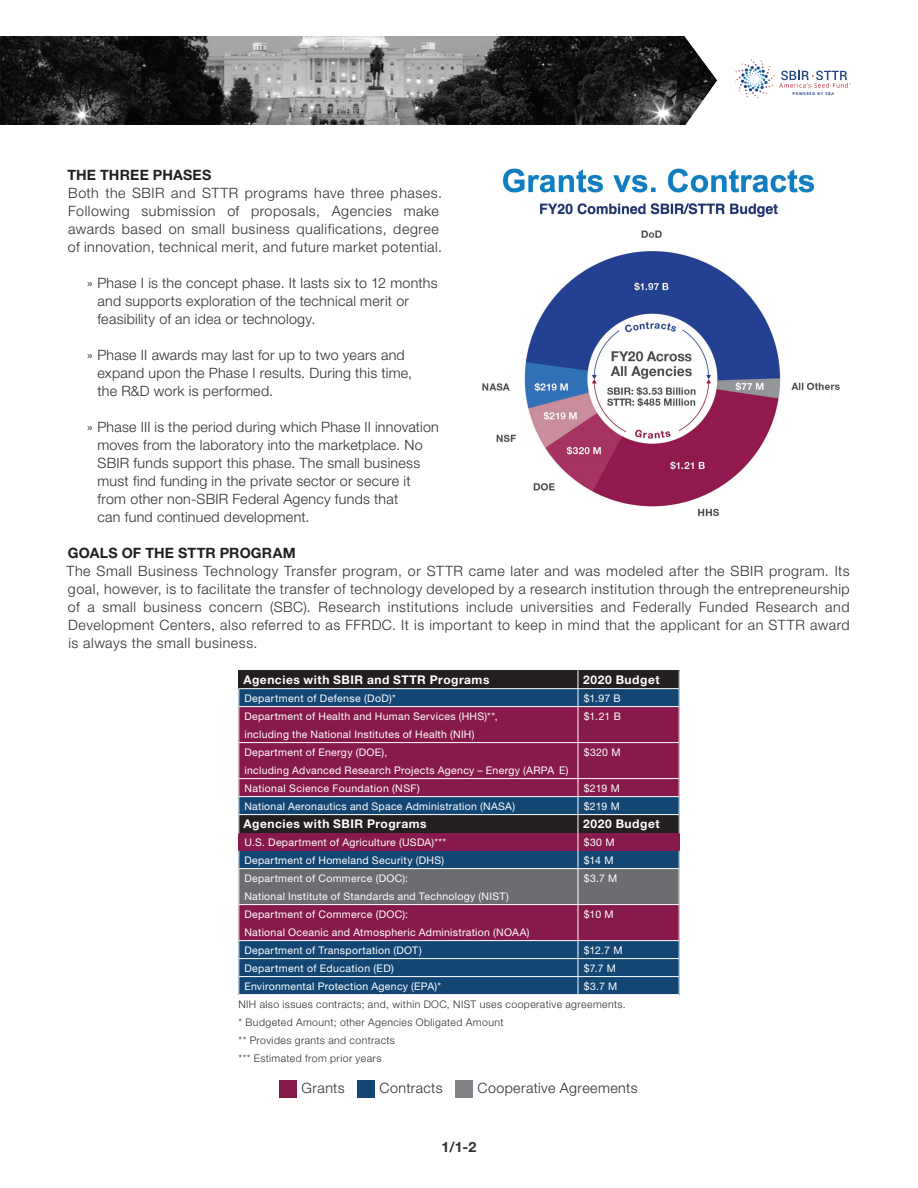
<style>
.page{position:relative;width:918px;height:1188px;background:#fff}
.page>*{position:absolute;margin:0;border:0;box-sizing:border-box;transform-origin:0 0}
.t1{font:300 14.25px/18px "Helvetica Neue LT Std";letter-spacing:.02em;color:#312f30}
.t2{font:300 14.25px/18px "Helvetica Neue LT Std";letter-spacing:.04em;color:#312f30}
.t3{font:700 14.25px "Helvetica Neue LT Std";letter-spacing:.015em;color:#231f20}
.t4{font:700 14.25px "Helvetica Neue LT Std";color:#312f30}
.t5{font:700 12px "Helvetica Neue LT Std";letter-spacing:.045em;color:#fff}
.t6{font:10.5px/18px "Helvetica Neue LT Std";letter-spacing:.03em;color:#fff}
.t7{font:300 10.5px/18px "Helvetica Neue LT Std";letter-spacing:.04em;color:#312f30}
.t8{font:700 3.75px "Open Sans";letter-spacing:.175em;color:#254883}
</style>
<div class="page">
<svg style="left:735px;top:60px;width:116px;height:38px"></svg>
<div style="left:456px;top:1080px;width:17px;height:18px;background:#808285"></div>
<div style="left:358px;top:1080px;width:17px;height:18px;background:#134673"></div>
<div style="left:280px;top:1080px;width:17px;height:18px;background:#87194c"></div>
<div style="left:239px;top:670px;width:339px;height:19px;background:#231f20"></div>
<div style="left:578px;top:670px;width:101px;height:19px;background:#231f20"></div>
<div style="left:239px;top:815px;width:339px;height:18px;background:#231f20"></div>
<div style="left:578px;top:815px;width:101px;height:18px;background:#231f20"></div>
<div style="left:239px;top:689px;width:339px;height:18px;background:#134673"></div>
<div style="left:578px;top:689px;width:101px;height:18px;background:#134673"></div>
<div style="left:239px;top:797px;width:339px;height:18px;background:#134673"></div>
<div style="left:578px;top:797px;width:101px;height:18px;background:#134673"></div>
<div style="left:239px;top:851px;width:339px;height:18px;background:#134673"></div>
<div style="left:578px;top:851px;width:101px;height:18px;background:#134673"></div>
<div style="left:239px;top:941px;width:339px;height:18px;background:#134673"></div>
<div style="left:578px;top:941px;width:101px;height:18px;background:#134673"></div>
<div style="left:239px;top:959px;width:339px;height:18px;background:#134673"></div>
<div style="left:578px;top:959px;width:101px;height:18px;background:#134673"></div>
<div style="left:239px;top:977px;width:339px;height:18px;background:#134673"></div>
<div style="left:578px;top:977px;width:101px;height:18px;background:#134673"></div>
<div style="left:239px;top:707px;width:339px;height:36px;background:#87194c"></div>
<div style="left:578px;top:707px;width:101px;height:36px;background:#87194c"></div>
<div style="left:239px;top:743px;width:339px;height:36px;background:#87194c"></div>
<div style="left:578px;top:743px;width:101px;height:36px;background:#87194c"></div>
<div style="left:239px;top:779px;width:339px;height:18px;background:#87194c"></div>
<div style="left:578px;top:779px;width:101px;height:18px;background:#87194c"></div>
<div style="left:239px;top:905px;width:339px;height:36px;background:#87194c"></div>
<div style="left:578px;top:905px;width:101px;height:36px;background:#87194c"></div>
<div style="left:239px;top:833px;width:339px;height:18px;background:#87194c"></div>
<div style="left:578px;top:833px;width:101px;height:18px;background:#87194c"></div>
<div style="left:239px;top:869px;width:339px;height:36px;background:#6c6d70"></div>
<div style="left:578px;top:869px;width:101px;height:36px;background:#6c6d70"></div>
<svg style="left:239px;top:689px;width:1px;height:17px"></svg>
<hr style="left:239px;top:706px;width:339px;height:1px;background:#fff">
<hr style="left:239px;top:707px;width:1px;height:35px;background:#fff">
<hr style="left:578px;top:706px;width:101px;height:1px;background:#fff">
<hr style="left:578px;top:707px;width:1px;height:35px;background:#fff">
<hr style="left:239px;top:742px;width:339px;height:1px;background:#fff">
<hr style="left:239px;top:743px;width:1px;height:35px;background:#fff">
<hr style="left:578px;top:742px;width:101px;height:1px;background:#fff">
<hr style="left:578px;top:743px;width:1px;height:35px;background:#fff">
<hr style="left:239px;top:778px;width:339px;height:1px;background:#fff">
<hr style="left:578px;top:778px;width:101px;height:1px;background:#fff">
<hr style="left:239px;top:796px;width:339px;height:1px;background:#fff">
<hr style="left:578px;top:796px;width:101px;height:1px;background:#fff">
<hr style="left:239px;top:814px;width:339px;height:1px;background:#fff">
<svg style="left:239px;top:779px;width:1px;height:54px"></svg>
<hr style="left:578px;top:814px;width:101px;height:1px;background:#fff">
<svg style="left:679px;top:779px;width:1px;height:54px"></svg>
<svg style="left:239px;top:851px;width:1px;height:17px"></svg>
<svg style="left:578px;top:779px;width:1px;height:89px"></svg>
<svg style="left:679px;top:851px;width:1px;height:17px"></svg>
<hr style="left:239px;top:868px;width:339px;height:1px;background:#fff">
<hr style="left:239px;top:869px;width:1px;height:35px;background:#fff">
<hr style="left:578px;top:868px;width:101px;height:1px;background:#fff">
<hr style="left:578px;top:869px;width:1px;height:35px;background:#fff">
<hr style="left:239px;top:904px;width:339px;height:1px;background:#fff">
<hr style="left:239px;top:905px;width:1px;height:35px;background:#fff">
<hr style="left:578px;top:904px;width:101px;height:1px;background:#fff">
<hr style="left:578px;top:905px;width:1px;height:35px;background:#fff">
<hr style="left:239px;top:940px;width:339px;height:1px;background:#fff">
<hr style="left:578px;top:940px;width:101px;height:1px;background:#fff">
<hr style="left:239px;top:958px;width:339px;height:1px;background:#fff">
<hr style="left:578px;top:958px;width:101px;height:1px;background:#fff">
<hr style="left:239px;top:976px;width:339px;height:1px;background:#fff">
<svg style="left:239px;top:941px;width:1px;height:53px"></svg>
<hr style="left:578px;top:976px;width:101px;height:1px;background:#fff">
<svg style="left:578px;top:941px;width:1px;height:53px"></svg>
<svg style="left:679px;top:941px;width:1px;height:53px"></svg>
<hr style="left:239px;top:994px;width:339px;height:1px;background:#fff">
<hr style="left:578px;top:994px;width:101px;height:1px;background:#fff">
<svg style="left:578px;top:670px;width:1px;height:36px"></svg>
<svg style="left:679px;top:670px;width:1px;height:36px"></svg>
<hr style="left:239px;top:688px;width:339px;height:1px;background:#fff">
<hr style="left:578px;top:688px;width:101px;height:1px;background:#fff">
<img style="left:0;top:36px;width:718px;height:89px">
<img style="left:482px;top:168px;width:358px;height:349px">
<p class="t8" style="left:792px;top:91px;width:43px">POWERED BY SBA</p>
<p class="t3" style="left:67px;top:166px;width:145px">THE THREE PHASES</p>
<p class="t2" style="left:68px;top:184px;width:376px">Both the SBIR and STTR programs have three phases.<br>Following submission of proposals, Agencies make awards based on small business qualifications, degree of innovation, technical merit, and future market potential.</p>
<p class="t1" style="left:97px;top:274px;width:342px;text-indent:-11px">» Phase I is the concept phase. It lasts six to 12 months and supports exploration of the technical merit or feasibility of an idea or technology.</p>
<p class="t1" style="left:97px;top:346px;width:316px;text-indent:-11px">» Phase II awards may last for up to two years and expand upon the Phase I results. During this time, the R&amp;D work is performed.</p>
<p class="t1" style="left:97px;top:418px;width:343px;text-indent:-11px">» Phase III is the period during which Phase II innovation moves from the laboratory into the marketplace. No SBIR funds support this phase. The small business must find funding in the private sector or secure it from other non-SBIR Federal Agency funds that<br>can fund continued development.</p>
<p class="t3" style="left:68px;top:544px;width:229px">GOALS OF THE STTR PROGRAM</p>
<p class="t1" style="left:66px;top:562px;width:785px;text-align:justify">The Small Business Technology Transfer program, or STTR came later and was modeled after the SBIR program. Its goal, however, is to facilitate the transfer of technology developed by a research institution through the entrepreneurship of a small business concern (SBC). Research institutions include universities and Federally Funded Research and Development Centers, also referred to as FFRDC. It is important to keep in mind that the applicant for an STTR award is always the small business.</p>
<p class="t5" style="left:244px;top:672px;width:247px">Agencies with SBIR and STTR Programs</p>
<p class="t5" style="left:583px;top:672px;width:78px">2020 Budget</p>
<p class="t6" style="left:244px;top:689px;width:153px">Department of Defense (DoD)*</p>
<p class="t6" style="left:584px;top:689px;width:39px">$1.97 B</p>
<p class="t6" style="left:244px;top:707px;width:255px">Department of Health and Human Services (HHS)**, including the National Institutes of Health (NIH)</p>
<p class="t6" style="left:584px;top:707px;width:39px">$1.21 B</p>
<p class="t6" style="left:244px;top:743px;width:326px">Department of Energy (DOE),<br>including Advanced Research Projects Agency – Energy (ARPA E)</p>
<p class="t6" style="left:584px;top:743px;width:38px">$320 M</p>
<p class="t6" style="left:244px;top:779px;width:177px">National Science Foundation (NSF)</p>
<p class="t6" style="left:584px;top:779px;width:38px">$219 M</p>
<p class="t6" style="left:244px;top:797px;width:272px">National Aeronautics and Space Administration (NASA)</p>
<p class="t6" style="left:584px;top:797px;width:38px">$219 M</p>
<p class="t5" style="left:244px;top:816px;width:185px">Agencies with SBIR Programs</p>
<p class="t5" style="left:583px;top:816px;width:78px">2020 Budget</p>
<p class="t6" style="left:244px;top:833px;width:203px">U.S. Department of Agriculture (USDA)***</p>
<p class="t6" style="left:584px;top:833px;width:32px">$30 M</p>
<p class="t6" style="left:244px;top:851px;width:201px">Department of Homeland Security (DHS)</p>
<p class="t6" style="left:584px;top:851px;width:31px">$14 M</p>
<p class="t6" style="left:244px;top:869px;width:266px">Department of Commerce (DOC):<br>National Institute of Standards and Technology (NIST)</p>
<p class="t6" style="left:584px;top:869px;width:35px">$3.7 M</p>
<p class="t6" style="left:244px;top:905px;width:287px">Department of Commerce (DOC):<br>National Oceanic and Atmospheric Administration (NOAA)</p>
<p class="t6" style="left:584px;top:905px;width:31px">$10 M</p>
<p class="t6" style="left:244px;top:941px;width:179px">Department of Transportation (DOT)</p>
<p class="t6" style="left:584px;top:941px;width:40px">$12.7 M</p>
<p class="t6" style="left:244px;top:959px;width:151px">Department of Education (ED)</p>
<p class="t6" style="left:584px;top:959px;width:34px">$7.7 M</p>
<p class="t6" style="left:244px;top:977px;width:198px">Environmental Protection Agency (EPA)*</p>
<p class="t6" style="left:584px;top:977px;width:35px">$3.7 M</p>
<p class="t7" style="left:239px;top:995px;width:389px">NIH also issues contracts; and, within DOC, NIST uses cooperative agreements.</p>
<p class="t7" style="left:239px;top:1013px;width:266px">* Budgeted Amount; other Agencies Obligated Amount ** Provides grants and contracts<br>*** Estimated from prior years</p>
<p class="t1" style="left:302px;top:1079px;width:45px">Grants</p>
<p class="t1" style="left:380px;top:1079px;width:64px">Contracts</p>
<p class="t1" style="left:478px;top:1079px;width:162px">Cooperative Agreements</p>
<p class="t4" style="left:442px;top:1138px;width:36px">1/1-2</p>
</div>
